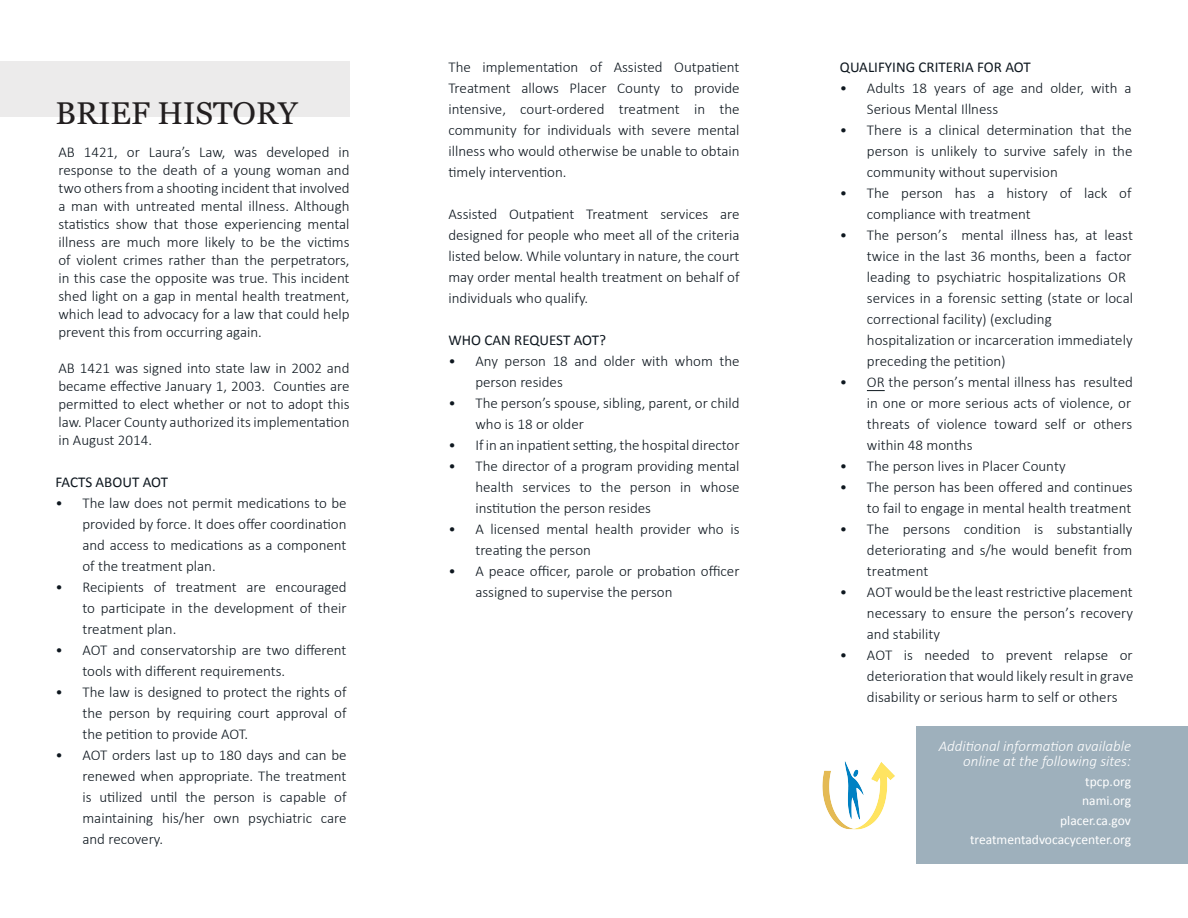
<style>
.page{position:relative;width:1188px;height:918px;background:#fff}
.page>*{position:absolute;margin:0;border:0;box-sizing:border-box;transform-origin:0 0}
.t1{font:31.5px "Georgia";color:#231f20}
.t2{font:300 15px/21px "Calibri";color:#0e171f;text-align:justify}
.t3{font:italic 300 15px/15px "Calibri";color:#fff;text-align:right}
.t4{font:15px "Calibri";color:#0e171f}
.t5{font:13.5px/19.5px "Calibri";color:#fff;text-align:right}
</style>
<div class="page">
<div style="left:916px;top:726px;width:272px;height:137px;background:#9eb0bc"></div>
<div style="left:0;top:61px;width:350px;height:56px;background:#ecebeb"></div>
<svg style="left:867px;top:390px;width:18px;height:1px"></svg>
<img style="left:822px;top:761px;width:73px;height:69px">
<p class="t2" style="left:448px;top:56px;width:293px">The implementation of Assisted Outpatient Treatment allows Placer County to provide intensive, court-ordered treatment in the community for individuals with severe mental illness who would otherwise be unable to obtain timely intervention.</p>
<p class="t2" style="left:448px;top:203px;width:293px">Assisted Outpatient Treatment services are designed for people who meet all of the criteria listed below. While voluntary in nature, the court may order mental health treatment on behalf of individuals who qualify.</p>
<p class="t4" style="left:448px;top:330px;width:159px">WHO CAN REQUEST AOT?</p>
<p class="t2" style="left:475px;top:350px;width:266px;text-indent:-27px">• Any person 18 and older with whom the person resides</p>
<p class="t2" style="left:475px;top:392px;width:266px;text-indent:-27px">• The person’s spouse, sibling, parent, or child who is 18 or older</p>
<p class="t2" style="left:448px;top:434px;width:293px">• If in an inpatient setting, the hospital director</p>
<p class="t2" style="left:475px;top:455px;width:266px;text-indent:-27px">• The director of a program providing mental health services to the person in whose institution the person resides</p>
<p class="t2" style="left:475px;top:518px;width:266px;text-indent:-27px">• A licensed mental health provider who is treating the person</p>
<p class="t2" style="left:475px;top:560px;width:266px;text-indent:-27px">• A peace officer, parole or probation officer assigned to supervise the person</p>
<p class="t4" style="left:840px;top:58px;width:192px">QUALIFYING CRITERIA FOR AOT</p>
<p class="t2" style="left:867px;top:78px;width:266px;text-indent:-27px">• Adults 18 years of age and older, with a<br>Serious Mental Illness</p>
<p class="t2" style="left:867px;top:120px;width:267px;text-indent:-27px">• There is a clinical determination that the person is unlikely to survive safely in the community without supervision</p>
<p class="t2" style="left:867px;top:183px;width:266px;text-indent:-27px">• The person has a history of lack of compliance with treatment</p>
<p class="t2" style="left:867px;top:225px;width:268px;text-align:left;text-indent:-27px">• The person’s mental illness has, at least twice in the last 36 months, been a factor leading to psychiatric hospitalizations OR services in a forensic setting (state or local correctional facility) (excluding hospitalization or incarceration immediately preceding the petition)</p>
<p class="t2" style="left:867px;top:372px;width:268px;text-indent:-27px">• OR the person’s mental illness has resulted in one or more serious acts of violence, or threats of violence toward self or others within 48 months</p>
<p class="t2" style="left:840px;top:456px;width:227px">• The person lives in Placer County</p>
<p class="t2" style="left:840px;top:477px;width:294px;text-align:right">• The person has been offered and continues to fail to engage in mental health treatment</p>
<p class="t2" style="left:867px;top:519px;width:267px;text-indent:-27px">• The persons condition is substantially deteriorating and s/he would benefit from treatment</p>
<p class="t2" style="left:867px;top:582px;width:268px;text-indent:-27px">• AOT would be the least restrictive placement necessary to ensure the person’s recovery and stability</p>
<p class="t2" style="left:867px;top:645px;width:268px;text-indent:-27px">• AOT is needed to prevent relapse or deterioration that would likely result in grave disability or serious harm to self or others</p>
<h1 class="t1" style="left:55px;top:94px;width:244px">BRIEF HISTORY</h1>
<p class="t2" style="left:58px;top:143px;width:293px;line-height:18px">AB 1421, or Laura’s Law, was developed in response to the death of a young woman and two others from a shooting incident that involved a man with untreated mental illness. Although statistics show that those experiencing mental illness are much more likely to be the victims of violent crimes rather than the perpetrators, in this case the opposite was true. This incident shed light on a gap in mental health treatment, which lead to advocacy for a law that could help prevent this from occurring again.</p>
<p class="t2" style="left:58px;top:359px;width:293px;line-height:18px">AB 1421 was signed into state law in 2002 and became effective January 1, 2003. Counties are permitted to elect whether or not to adopt this law. Placer County authorized its implementation in August 2014.</p>
<p class="t4" style="left:55px;top:473px;width:114px">FACTS ABOUT AOT</p>
<p class="t2" style="left:82px;top:493px;width:266px;text-indent:-27px">• The law does not permit medications to be provided by force. It does offer coordination and access to medications as a component of the treatment plan.</p>
<p class="t2" style="left:82px;top:577px;width:266px;text-indent:-27px">• Recipients of treatment are encouraged to participate in the development of their treatment plan.</p>
<p class="t2" style="left:82px;top:640px;width:266px;text-indent:-27px">• AOT and conservatorship are two different tools with different requirements.</p>
<p class="t2" style="left:82px;top:682px;width:266px;text-indent:-27px">• The law is designed to protect the rights of the person by requiring court approval of the petition to provide AOT.</p>
<p class="t2" style="left:82px;top:745px;width:266px;text-indent:-27px">• AOT orders last up to 180 days and can be renewed when appropriate. The treatment is utilized until the person is capable of maintaining his/her own psychiatric care and recovery.</p>
<p class="t3" style="left:939px;top:738px;width:194px">Additional information available online at the following sites:</p>
<p class="t5" style="left:970px;top:771px;width:163px">tpcp.org<br>nami.org<br>placer.ca.gov treatmentadvocacycenter.org</p>
</div>
